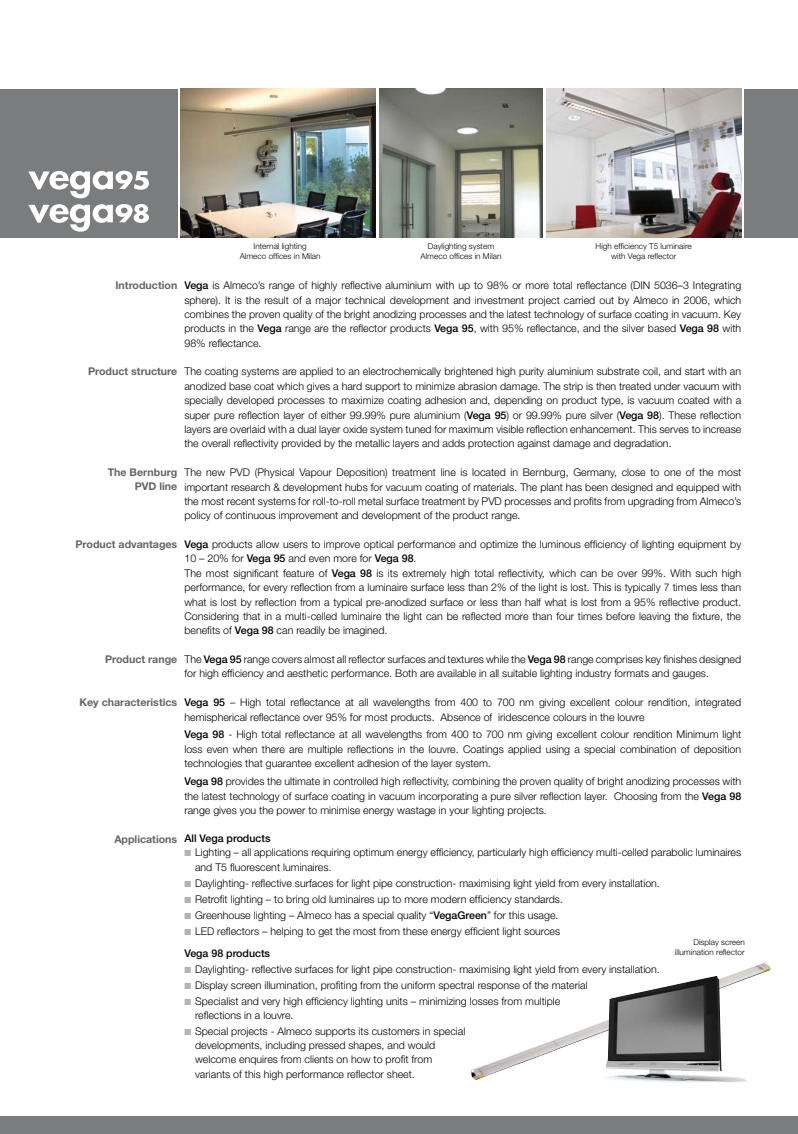
<style>
.page{position:relative;width:798px;height:1134px;background:#fff}
.page>*{position:absolute;margin:0;border:0;box-sizing:border-box;transform-origin:0 0}
.t1{font:300 10.62px/14.4px "Helvetica Neue";color:#000}
.t2{font:700 10.62px/14.4px "Helvetica Neue";color:#646567;text-align:right}
.t3{font:500 10.62px "Helvetica Neue";color:#000}
.t4{font:300 8.12px/10px "Helvetica Neue";color:#000;text-align:center}
.s1{font-weight:500}
.s2{color:#b2b3b5}
</style>
<div class="page">
<div style="left:0;top:89px;width:177px;height:148px;background:#7b7c7e"></div>
<div style="left:0;top:1116px;width:797px;height:18px;background:#7b7c7e"></div>
<img style="left:379px;top:89px;width:163px;height:148px">
<img style="left:181px;top:89px;width:195px;height:148px">
<svg style="left:28px;top:204px;width:121px;height:28px"></svg>
<svg style="left:28px;top:171px;width:121px;height:27px"></svg>
<img style="left:546px;top:89px;width:195px;height:148px">
<div style="left:744px;top:89px;width:53px;height:148px;background:#7b7c7e"></div>
<img style="left:471px;top:961px;width:299px;height:119px">
<img style="left:602px;top:976px;width:147px;height:107px">
<p class="t4" style="left:239px;top:241px;width:82px">Internal lighting<br>Almeco offices in Milan</p>
<p class="t4" style="left:595px;top:241px;width:98px">High efficiency T5 luminaire with Vega reflector</p>
<p class="t4" style="left:420px;top:241px;width:82px">Daylighting system<br>Almeco offices in Milan</p>
<p class="t1" style="left:184px;top:278px;width:558px;text-align:justify"><span class="s1">Vega</span> is Almeco’s range of highly reflective aluminium with up to 98% or more total reflectance (DIN 5036–3 Integrating sphere). It is the result of a major technical development and investment project carried out by Almeco in 2006, which combines the proven quality of the bright anodizing processes and the latest technology of surface coating in vacuum. Key products in the <span class="s1">Vega</span> range are the reflector products <span class="s1">Vega 95</span>, with 95% reflectance, and the silver based <span class="s1">Vega 98</span> with 98% reflectance.</p>
<p class="t1" style="left:184px;top:364px;width:558px;text-align:justify">The coating systems are applied to an electrochemically brightened high purity aluminium substrate coil, and start with an anodized base coat which gives a hard support to minimize abrasion damage. The strip is then treated under vacuum with specially developed processes to maximize coating adhesion and, depending on product type, is vacuum coated with a super pure reflection layer of either 99.99% pure aluminium (<span class="s1">Vega 95</span>) or 99.99% pure silver (<span class="s1">Vega 98</span>). These reflection layers are overlaid with a dual layer oxide system tuned for maximum visible reflection enhancement. This serves to increase the overall reflectivity provided by the metallic layers and adds protection against damage and degradation.</p>
<p class="t1" style="left:184px;top:465px;width:558px;text-align:justify">The new PVD (Physical Vapour Deposition) treatment line is located in Bernburg, Germany, close to one of the most important research &amp; development hubs for vacuum coating of materials. The plant has been designed and equipped with the most recent systems for roll-to-roll metal surface treatment by PVD processes and profits from upgrading from Almeco’s policy of continuous improvement and development of the product range.</p>
<p class="t1" style="left:184px;top:537px;width:558px"><span class="s1">Vega</span> products allow users to improve optical performance and optimize the luminous efficiency of lighting equipment by 10 – 20% for <span class="s1">Vega 95</span> and even more for <span class="s1">Vega 98</span>.<br>The most significant feature of <span class="s1">Vega 98</span> is its extremely high total reflectivity, which can be over 99%. With such high performance, for every reflection from a luminaire surface less than 2% of the light is lost. This is typically 7 times less than what is lost by reflection from a typical pre-anodized surface or less than half what is lost from a 95% reflective product.<br>Considering that in a multi-celled luminaire the light can be reflected more than four times before leaving the fixture, the benefits of <span class="s1">Vega 98</span> can readily be imagined.</p>
<p class="t1" style="left:184px;top:652px;width:558px">The <span class="s1">Vega 95</span> range covers almost all reflector surfaces and textures while the <span class="s1">Vega 98</span> range comprises key finishes designed for high efficiency and aesthetic performance. Both are available in all suitable lighting industry formats and gauges.</p>
<p class="t1" style="left:184px;top:695px;width:558px"><span class="s1">Vega 95</span> – High total reflectance at all wavelengths from 400 to 700 nm giving excellent colour rendition, integrated hemispherical reflectance over 95% for most products. Absence of iridescence colours in the louvre</p>
<p class="t1" style="left:184px;top:727px;width:558px;text-align:justify"><span class="s1">Vega 98</span> - High total reflectance at all wavelengths from 400 to 700 nm giving excellent colour rendition Minimum light loss even when there are multiple reflections in the louvre. Coatings applied using a special combination of deposition technologies that guarantee excellent adhesion of the layer system.</p>
<p class="t1" style="left:184px;top:774px;width:558px;text-align:justify"><span class="s1">Vega 98</span> provides the ultimate in controlled high reflectivity, combining the proven quality of bright anodizing processes with the latest technology of surface coating in vacuum incorporating a pure silver reflection layer. Choosing from the <span class="s1">Vega 98 </span>range gives you the power to minimise energy wastage in your lighting projects.</p>
<p class="t3" style="left:184px;top:832px;width:88px">All Vega products</p>
<p class="t1" style="left:195px;top:845px;width:547px;text-indent:-11px"><span class="s2">■</span> Lighting – all applications requiring optimum energy efficiency, particularly high efficiency multi-celled parabolic luminaires and T5 fluorescent luminaires.</p>
<p class="t1" style="left:184px;top:876px;width:477px"><span class="s2">■</span> Daylighting- reflective surfaces for light pipe construction- maximising light yield from every installation.</p>
<p class="t1" style="left:184px;top:892px;width:380px"><span class="s2">■</span> Retrofit lighting – to bring old luminaires up to more modern efficiency standards.</p>
<p class="t1" style="left:184px;top:908px;width:375px"><span class="s2">■</span> Greenhouse lighting – Almeco has a special quality “<span class="s1">VegaGreen</span>” for this usage.</p>
<p class="t1" style="left:184px;top:920px;width:377px;line-height:21.5px"><span class="s2">■</span> LED reflectors – helping to get the most from these energy efficient light sources<br><span class="s1">Vega 98 products</span></p>
<p class="t1" style="left:184px;top:962px;width:477px"><span class="s2">■</span> Daylighting- reflective surfaces for light pipe construction- maximising light yield from every installation.</p>
<p class="t1" style="left:184px;top:977px;width:404px"><span class="s2">■</span> Display screen illumination, profiting from the uniform spectral response of the material</p>
<p class="t1" style="left:195px;top:993px;width:367px;text-indent:-11px"><span class="s2">■</span> Specialist and very high efficiency lighting units – minimizing losses from multiple reflections in a louvre.</p>
<p class="t1" style="left:195px;top:1023px;width:271px;text-indent:-11px"><span class="s2">■</span> Special projects - Almeco supports its customers in special developments, including pressed shapes, and would welcome enquires from clients on how to profit from variants of this high performance reflector sheet.</p>
<p class="t2" style="left:115px;top:278px;width:63px">Introduction</p>
<p class="t2" style="left:88px;top:364px;width:91px">Product structure</p>
<p class="t2" style="left:108px;top:465px;width:71px">The Bernburg<br>PVD line</p>
<p class="t2" style="left:75px;top:537px;width:103px">Product advantages</p>
<p class="t2" style="left:105px;top:652px;width:74px">Product range</p>
<p class="t2" style="left:79px;top:695px;width:99px">Key characteristics</p>
<p class="t2" style="left:114px;top:831px;width:64px">Applications</p>
<p class="t4" style="left:674px;top:937px;width:71px;text-align:right">Display screen illumination reflector</p>
</div>
